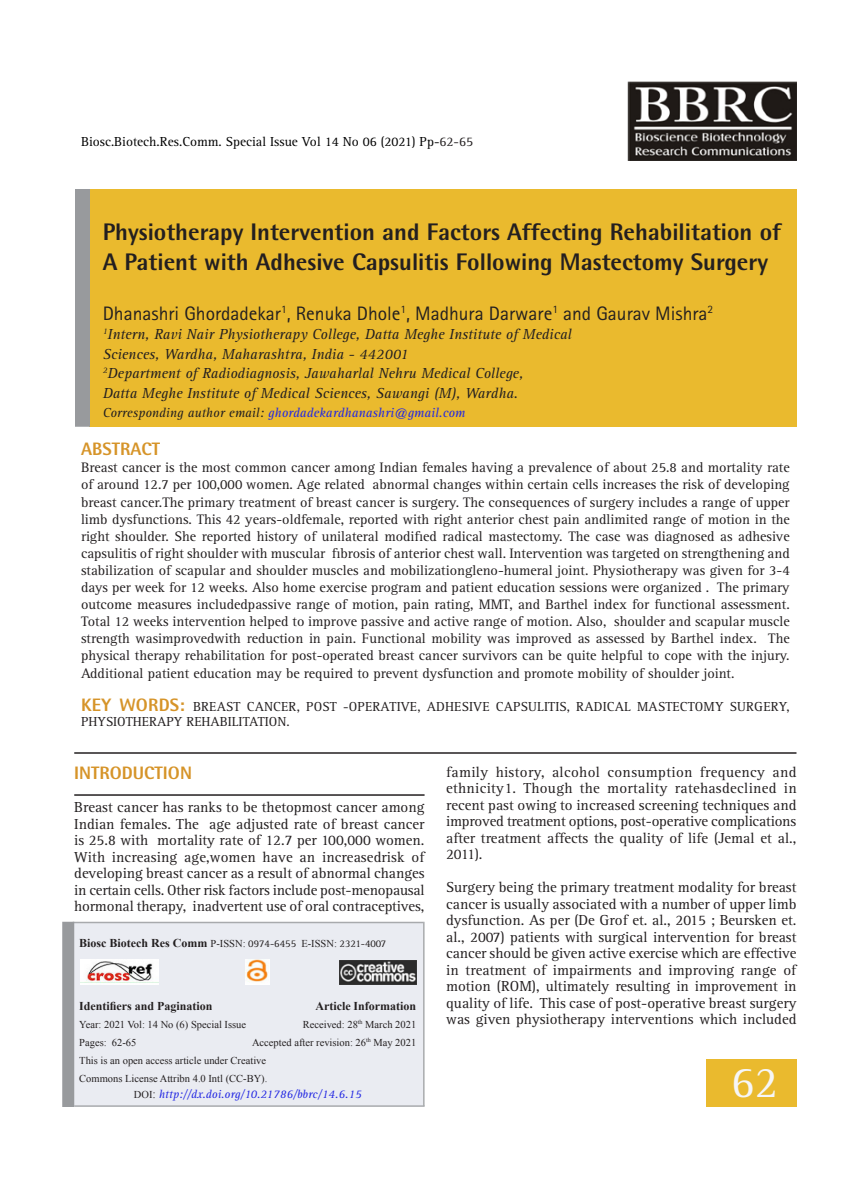
<style>
.page{position:relative;width:864px;height:1188px;background:#fff}
.page>*{position:absolute;margin:0;border:0;box-sizing:border-box;transform-origin:0 0}
.Body_text{font:45px "Rotis Serif Std";color:#f6f6f7}
.Body_text-2{font:800 24px/30px "Rotis Semi Sans Std";color:#231f20}
.Body_text-3{font:19.5px "Rotis Sans Serif Std";color:#231f20}
.Body_text-4{font:800 18px "Rotis Semi Sans Std";color:#d69429}
.Body_text-5{font:15px/16.5px "Rotis Serif Std";color:#231f20;text-align:justify}
.Body_text-6{font:italic 15px "Rotis Serif Std";color:#231f20}
.Body_text-7{font:14.25px/17.1px "Rotis Serif Std";color:#231f20;text-align:justify}
.Body_text-8{font:13.5px "Rotis Serif Std";letter-spacing:.01em;color:#231f20}
.Body_text-9{font:13.5px "Rotis Serif Std";color:#000}
.Body_text-10{font:italic 13.5px "Rotis Serif Std";color:#2328e2}
.Body_text-11{font:700 12px "Times New Roman";color:#231f20}
.Body_text-12{font:italic 12px "Rotis Serif Std";color:#2328e2}
.Body_text-13{font:10.5px "Times New Roman";color:#231f20}
.s1{color:#231f20}
.s2{font-family:"Rotis Serif Std";font-weight:400;font-size:13.5px;color:#231f20}
.s3{font-weight:400;font-size:10.5px}
.s4{font-family:"Rotis Serif Std";font-weight:400;font-size:10.5px}
.s5{font-family:"Times New Roman";font-style:normal;font-size:10.5px;color:#231f20}
.s6{font-family:"Times New Roman";font-style:normal;color:#231f20}
</style>
<div class="page">
<img style="left:627px;top:81px;width:169px;height:79px">
<div style="left:89px;top:189px;width:707px;height:237px;background:#eaba2e"></div>
<div style="left:75px;top:189px;width:15px;height:238px;background:#989a9d"></div>
<hr style="left:74px;top:752px;width:722px;height:2px;background:#231f20">
<div style="left:73px;top:922px;width:350px;height:184px;background:#eaecf2"></div>
<hr style="left:73px;top:922px;width:350px;height:1px;background:#a8aaad">
<hr style="left:423px;top:922px;width:2px;height:184px;background:#a8aaad">
<img style="left:339px;top:960px;width:77px;height:25px">
<img style="left:245px;top:959px;width:24px;height:26px">
<img style="left:80px;top:959px;width:79px;height:26px">
<hr style="left:74px;top:1105px;width:351px;height:2px;background:#a8aaad">
<div style="left:62px;top:922px;width:12px;height:185px;background:#989a9d"></div>
<div style="left:706px;top:1060px;width:90px;height:47px;background:#eaba2e"></div>
<hr style="left:74px;top:794px;width:351px;height:2px;background:#231f20">
<p class="Body_text-9" style="left:81px;top:134px;width:394px">Biosc.Biotech.Res.Comm. Special Issue Vol 14 No 06 (2021) Pp-<span class="s1">62-65</span></p>
<p class="Body_text-2" style="left:103px;top:217px;width:680px">Physiotherapy Intervention and Factors Affecting Rehabilitation of<br>A Patient with Adhesive Capsulitis Following Mastectomy Surgery</p>
<p class="Body_text-3" style="left:103px;top:302px;width:612px">Dhanashri Ghordadekar<sup>1</sup>, Renuka Dhole<sup>1</sup>, Madhura Darware<sup>1</sup> and Gaurav Mishra<sup>2</sup></p>
<p class="Body_text-6" style="left:103px;top:326px;width:471px"><sup>1</sup>Intern, Ravi Nair Physiotherapy College, Datta Meghe Institute of Medical</p>
<p class="Body_text-6" style="left:103px;top:345px;width:307px">Sciences, Wardha, Maharashtra, India - 442001</p>
<p class="Body_text-6" style="left:103px;top:365px;width:422px"><sup>2</sup>Department of Radiodiagnosis, Jawaharlal Nehru Medical College,</p>
<p class="Body_text-6" style="left:103px;top:384px;width:417px">Datta Meghe Institute of Medical Sciences, Sawangi (M), Wardha.</p>
<p class="Body_text-10" style="left:103px;top:405px;width:364px"><span class="s1">Corresponding author email:</span> ghordadekardhanashri@gmail.com</p>
<p class="Body_text-4" style="left:81px;top:438px;width:81px">ABSTRACT</p>
<p class="Body_text-7" style="left:81px;top:460px;width:711px">Breast cancer is the most common cancer among Indian females having a prevalence of about 25.8 and mortality rate of around 12.7 per 100,000 women. Age related abnormal changes within certain cells increases the risk of developing breast cancer.The primary treatment of breast cancer is surgery. The consequences of surgery includes a range of upper limb dysfunctions. This 42 years-oldfemale, reported with right anterior chest pain andlimited range of motion in the right shoulder. She reported history of unilateral modified radical mastectomy. The case was diagnosed as adhesive capsulitis of right shoulder with muscular fibrosis of anterior chest wall. Intervention was targeted on strengthening and stabilization of scapular and shoulder muscles and mobilizationgleno-humeral joint. Physiotherapy was given for 3-4 days per week for 12 weeks. Also home exercise program and patient education sessions were organized . The primary outcome measures includedpassive range of motion, pain rating, MMT, and Barthel index for functional assessment.<br>Total 12 weeks intervention helped to improve passive and active range of motion. Also, shoulder and scapular muscle strength wasimprovedwith reduction in pain. Functional mobility was improved as assessed by Barthel index. The physical therapy rehabilitation for post-operated breast cancer survivors can be quite helpful to cope with the injury.<br>Additional patient education may be required to prevent dysfunction and promote mobility of shoulder joint.</p>
<p class="Body_text-4" style="left:81px;top:694px;width:145px">KEY WORDS: <span class="s2">Breast</span></p>
<p class="Body_text-8" style="left:247px;top:699px;width:304px">Cancer, Post -operative, Adhesive Capsulitis</p>
<p class="Body_text-8" style="left:567px;top:699px;width:81px">, Radical mast</p>
<p class="Body_text-8" style="left:673px;top:699px;width:119px">ectomy surgery,</p>
<p class="Body_text-8" style="left:81px;top:714px;width:165px">Physi otherapy Rehabilitati</p>
<p class="Body_text-8" style="left:269px;top:714px;width:22px">on.</p>
<p class="Body_text-4" style="left:74px;top:762px;width:119px">INTRODUCTION</p>
<p class="Body_text-5" style="left:74px;top:799px;width:352px">Breast cancer has ranks to be thetopmost cancer among Indian females. The age adjusted rate of breast cancer is 25.8 with mortality rate of 12.7 per 100,000 women.<br>With increasing age,women have an increasedrisk of developing breast cancer as a result of abnormal changes in certain cells. Other risk factors include post-menopausal hormonal therapy, inadvertent use of oral contraceptives,</p>
<p class="Body_text-11" style="left:79px;top:935px;width:308px">Biosc Biotech Res Comm <span class="s3">P-ISSN:</span> <span class="s4">0974-6455</span> <span class="s3">E-ISSN:</span> <span class="s4">2321-4007</span></p>
<p class="Body_text-11" style="left:79px;top:997px;width:135px">Identifiers and Pagination</p>
<p class="Body_text-11" style="left:315px;top:997px;width:102px">Article Information</p>
<p class="Body_text-13" style="left:79px;top:1017px;width:168px">Year: 2021 Vol: 14 No (6) Special Issue</p>
<p class="Body_text-13" style="left:303px;top:1017px;width:115px">Received: 28<sup>th</sup> March 2021</p>
<p class="Body_text-13" style="left:79px;top:1035px;width:59px">Pages: 62-65</p>
<p class="Body_text-13" style="left:252px;top:1035px;width:166px">Accepted after revision: 26<sup>th</sup> May 2021</p>
<p class="Body_text-13" style="left:79px;top:1053px;width:188px">This is an open access article under Creative</p>
<p class="Body_text-13" style="left:79px;top:1071px;width:190px">Commons License Attribn 4.0 Intl (CC-BY).</p>
<p class="Body_text-12" style="left:134px;top:1087px;width:229px"><span class="s5">DOI</span><span class="s6">:</span> http://dx.doi.org/10.21786/bbrc/14.6.15</p>
<p class="Body_text-5" style="left:446px;top:764px;width:352px">family history, alcohol consumption frequency and ethnicity1. Though the mortality ratehasdeclined in recent past owing to increased screening techniques and improved treatment options, post-operative complications after treatment affects the quality of life (Jemal et al., 2011).</p>
<p class="Body_text-5" style="left:446px;top:880px;width:352px">Surgery being the primary treatment modality for breast cancer is usually associated with a number of upper limb dysfunction. As per (De Grof et. al., 2015 ; Beursken et. al., 2007) patients with surgical intervention for breast cancer should be given active exercise which are effective in treatment of impairments and improving range of motion (ROM), ultimately resulting in improvement in quality of life. This case of post-operative breast surgery was given physiotherapy interventions which included</p>
<p class="Body_text" style="left:731px;top:1056px;width:48px">62</p>
</div>
